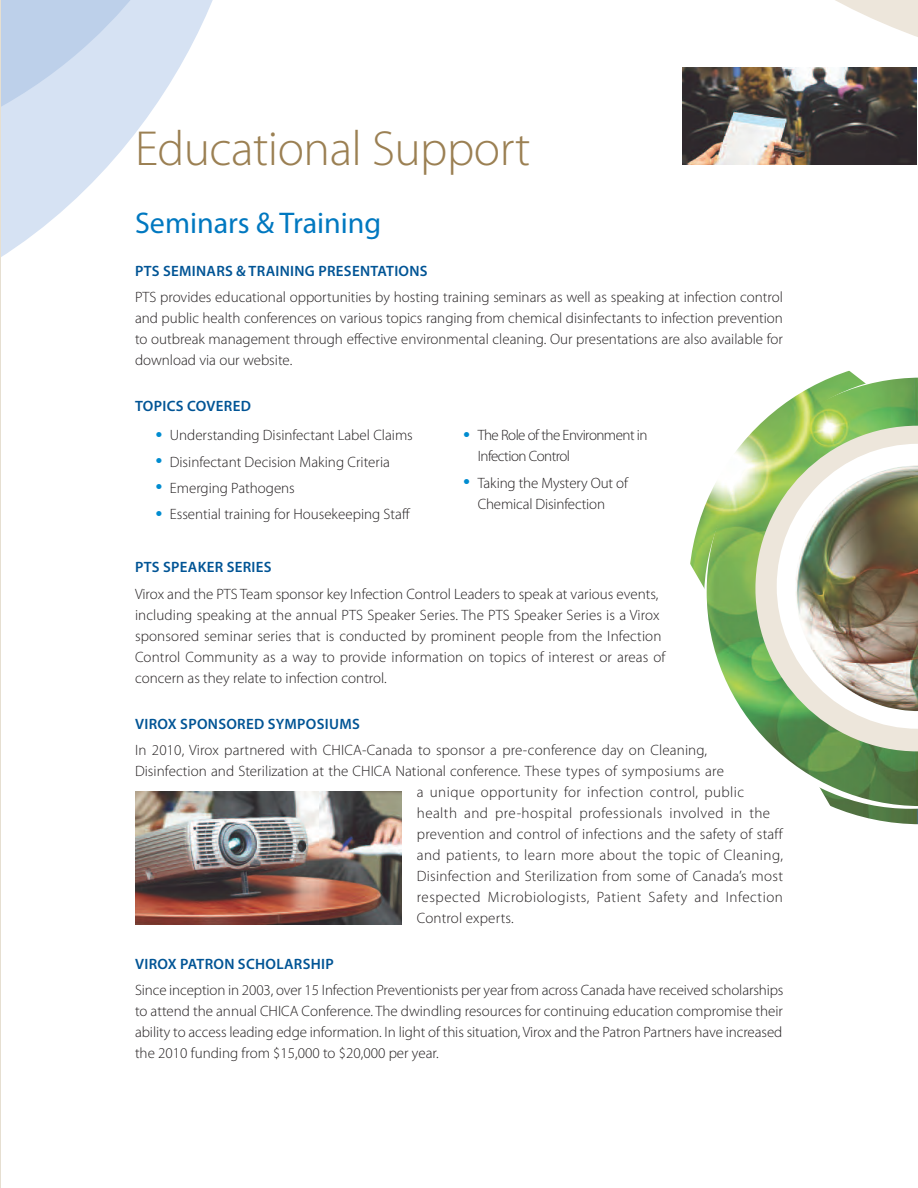
<style>
.page{position:relative;width:918px;height:1188px;background:#fff}
.page>*{position:absolute;margin:0;border:0;box-sizing:border-box;transform-origin:0 0}
.t1{font:300 49.5px "Myriad Pro";letter-spacing:-.01em;color:#9b8053}
.t2{font:30px "Myriad Pro";color:#0078c0}
.t3{font:300 15px/21px "Myriad Pro";letter-spacing:.01em;color:#231f20;text-align:justify}
.t4{font:300 15px "Myriad Pro";letter-spacing:.03em;color:#231f20}
.t5{font:600 15px "Myriad Pro";letter-spacing:.02em;color:#005495}
.t6{font:300 15px "Myriad Pro";letter-spacing:.035em;color:#231f20}
.t7{font:300 15px/21px "Myriad Pro";letter-spacing:-.035em;color:#231f20}
.t8{font:300 15px/21px "Myriad Pro";letter-spacing:-.01em;color:#231f20;text-align:center}
.s1{font-size:28.5px;color:#008cd0}
</style>
<div class="page">
<svg style="left:837px;top:1px;width:81px;height:36px"></svg>
<svg style="left:157px;top:1px;width:55px;height:102px;fill:#d6e2f3"></svg>
<svg style="left:1px;top:1px;width:156px;height:256px;fill:#d6e2f3"></svg>
<hr style="left:0;top:0;width:1px;height:1188px;background:#e6dfd1">
<hr style="left:0;top:0;width:918px;height:1px;background:#fff">
<img style="left:682px;top:67px;width:235px;height:98px">
<img style="left:135px;top:791px;width:267px;height:133px">
<img style="left:841px;top:810px;width:77px;height:14px">
<svg style="left:690px;top:371px;width:228px;height:439px"></svg>
<img style="left:795px;top:465px;width:123px;height:246px">
<h1 class="t1" style="left:135px;top:130px;width:397px">Educational Support</h1>
<h2 class="t2" style="left:135px;top:212px;width:248px">Seminars &amp; Training</h2>
<p class="t5" style="left:135px;top:265px;width:294px">PTS SEMINARS &amp; TRAINING PRESENTATIONS</p>
<p class="t3" style="left:135px;top:288px;width:650px">PTS provides educational opportunities by hosting training seminars as well as speaking at infection control and public health conferences on various topics ranging from chemical disinfectants to infection prevention to outbreak management through effective environmental cleaning. Our presentations are also available for download via our website.</p>
<p class="t5" style="left:135px;top:401px;width:117px">TOPICS COVERED</p>
<p class="t3" style="left:155px;top:426px;width:259px"><span class="s1">•</span> Understanding Disinfectant Label Claims</p>
<p class="t3" style="left:155px;top:452px;width:236px"><span class="s1">•</span> Disinfectant Decision Making Criteria</p>
<p class="t3" style="left:155px;top:479px;width:141px"><span class="s1">•</span> Emerging Pathogens</p>
<p class="t3" style="left:155px;top:505px;width:256px"><span class="s1">•</span> Essential training for Housekeeping Staff</p>
<p class="t7" style="left:478px;top:426px;width:171px;text-indent:-14px"><span class="s1">•</span> The Role of the Environment in<br>Infection Control</p>
<p class="t8" style="left:463px;top:473px;width:166px"><span class="s1">•</span> Taking the Mystery Out of<br>Chemical Disinfection</p>
<p class="t5" style="left:135px;top:562px;width:138px">PTS SPEAKER SERIES</p>
<p class="t3" style="left:135px;top:584px;width:532px;text-align:left">Virox and the PTS Team sponsor key Infection Control Leaders to speak at various events, including speaking at the annual PTS Speaker Series. The PTS Speaker Series is a Virox sponsored seminar series that is conducted by prominent people from the Infection Control Community as a way to provide information on topics of interest or areas of concern as they relate to infection control.</p>
<p class="t5" style="left:135px;top:718px;width:226px">VIROX SPONSORED SYMPOSIUMS</p>
<p class="t3" style="left:135px;top:741px;width:574px">In 2010, Virox partnered with CHICA-Canada to sponsor a pre-conference day on Cleaning,</p>
<p class="t3" style="left:135px;top:762px;width:591px">Disinfection and Sterilization at the CHICA National conference. These types of symposiums are</p>
<p class="t4" style="left:417px;top:786px;width:329px">a unique opportunity for infection control, public</p>
<p class="t4" style="left:417px;top:807px;width:355px">health and pre-hospital professionals involved in the</p>
<p class="t3" style="left:417px;top:825px;width:367px">prevention and control of infections and the safety of staff</p>
<p class="t4" style="left:417px;top:849px;width:368px">and patients, to learn more about the topic of Cleaning,</p>
<p class="t3" style="left:417px;top:867px;width:368px">Disinfection and Sterilization from some of Canada’s most</p>
<p class="t6" style="left:417px;top:891px;width:368px">respected Microbiologists, Patient Safety and Infection</p>
<p class="t3" style="left:417px;top:909px;width:98px">Control experts.</p>
<p class="t5" style="left:135px;top:958px;width:200px">VIROX PATRON SCHOLARSHIP</p>
<p class="t3" style="left:135px;top:981px;width:650px">Since inception in 2003, over 15 Infection Preventionists per year from across Canada have received scholarships to attend the annual CHICA Conference. The dwindling resources for continuing education compromise their ability to access leading edge information. In light of this situation, Virox and the Patron Partners have increased the 2010 funding from $15,000 to $20,000 per year.</p>
</div>
